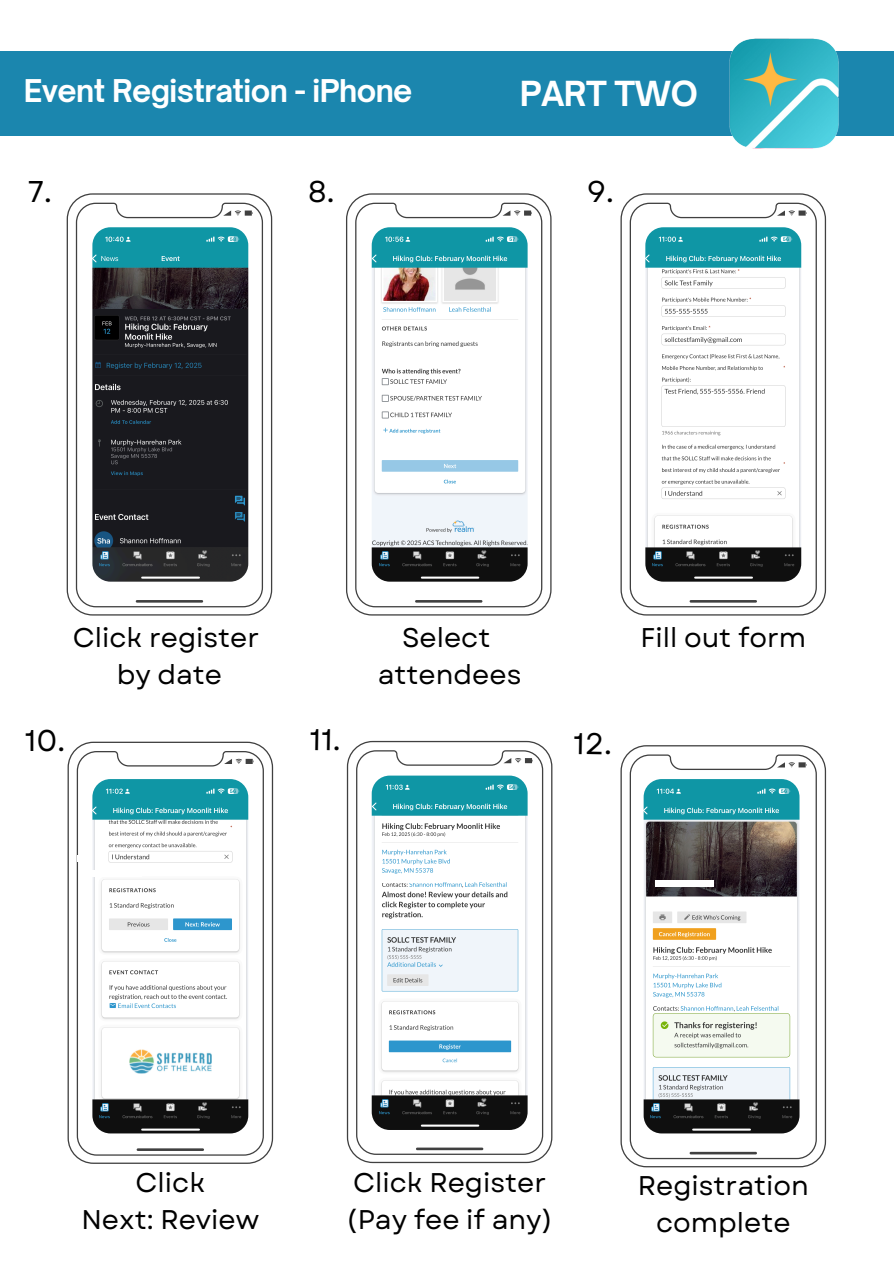
<style>
.page{position:relative;width:894px;height:1264px;background:#fff}
.page>*{position:absolute;margin:0;border:0;box-sizing:border-box;transform-origin:0 0}
.t1{font:700 33px "Open Sauce One";letter-spacing:-.02em;color:#fff}
.t2{font:700 30px "Open Sauce One";letter-spacing:-.02em;color:#fff}
.t3{font:30px "Garet";color:#000}
.t4{font:27px "Garet";color:#000}
</style>
<div class="page">
<div style="left:0;top:51px;width:893px;height:85px;background:#1b86ae"></div>
<img style="left:729px;top:38px;width:110px;height:111px">
<svg style="left:620px;top:193px;width:205px;height:422px"></svg>
<svg style="left:67px;top:193px;width:205px;height:422px"></svg>
<div style="left:78px;top:284px;width:62px;height:7px;background:#fff"></div>
<svg style="left:346px;top:193px;width:205px;height:422px"></svg>
<svg style="left:67px;top:741px;width:206px;height:422px"></svg>
<div style="left:77px;top:855px;width:63px;height:6px;background:#fff"></div>
<img style="left:371px;top:227px;width:156px;height:354px;border-radius:18px">
<img style="left:645px;top:227px;width:156px;height:354px;border-radius:18px">
<img style="left:92px;top:779px;width:156px;height:354px;border-radius:18px">
<div style="left:79px;top:870px;width:62px;height:7px;background:#fff"></div>
<svg style="left:347px;top:741px;width:205px;height:422px"></svg>
<img style="left:371px;top:775px;width:156px;height:354px;border-radius:18px">
<div style="left:382px;top:876px;width:58px;height:6px;background:#fff"></div>
<svg style="left:620px;top:745px;width:205px;height:422px"></svg>
<img style="left:643px;top:779px;width:156px;height:354px;border-radius:18px">
<div style="left:655px;top:880px;width:58px;height:6px;background:#fff"></div>
<img style="left:92px;top:227px;width:156px;height:354px;border-radius:18px">
<p class="t2" style="left:24px;top:72px;width:390px">Event Registration - iPhone</p>
<p class="t1" style="left:519px;top:73px;width:179px">PART TWO</p>
<p class="t3" style="left:28px;top:170px;width:25px">7.</p>
<h3 class="t3" style="left:308px;top:170px;width:28px">8.</h3>
<p class="t3" style="left:586px;top:170px;width:28px">9.</p>
<p class="t4" style="left:73px;top:618px;width:188px">Click register</p>
<p class="t4" style="left:117px;top:655px;width:107px">by date</p>
<p class="t3" style="left:25px;top:718px;width:42px">10.</p>
<p class="t4" style="left:402px;top:618px;width:90px">Select</p>
<p class="t4" style="left:378px;top:655px;width:145px">attendees</p>
<h3 class="t4" style="left:640px;top:618px;width:167px">Fill out form</h3>
<h3 class="t4" style="left:135px;top:1163px;width:71px">Click</h3>
<p class="t4" style="left:81px;top:1200px;width:179px">Next: Review</p>
<p class="t4" style="left:353px;top:1163px;width:194px">Click Register</p>
<p class="t4" style="left:346px;top:1200px;width:208px">(Pay fee if any)</p>
<p class="t4" style="left:637px;top:1166px;width:172px">Registration</p>
<p class="t4" style="left:655px;top:1203px;width:136px">complete</p>
</div>
